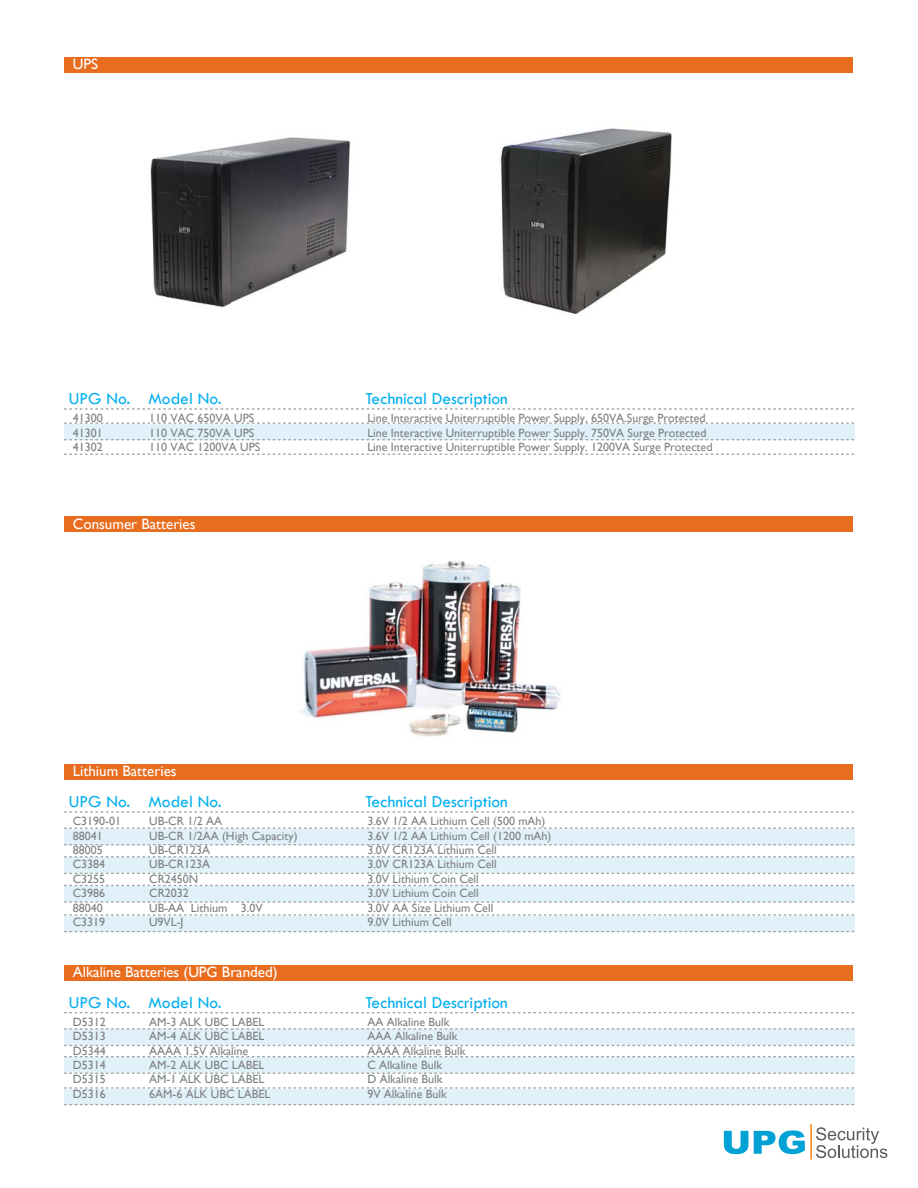
<style>
.page{position:relative;width:918px;height:1188px;background:#fff}
.page>*{position:absolute;margin:0;border:0;box-sizing:border-box;transform-origin:0 0}
.t1{font:17.4px "Tw Cen";color:#00afef}
.t2{font:15px "Gill Sans";color:#fff}
.t3{font:12px/14.4px "Gill Sans";color:#7e8082}
</style>
<div class="page">
<img style="left:300px;top:561px;width:261px;height:176px">
<div style="left:64px;top:829px;width:790px;height:16px;background:#e0f1f9"></div>
<svg style="left:64px;top:828px;width:790px;height:1px"></svg>
<svg style="left:64px;top:844px;width:790px;height:1px"></svg>
<div style="left:64px;top:424px;width:790px;height:16px;background:#e0f1f9"></div>
<svg style="left:64px;top:422px;width:790px;height:2px"></svg>
<svg style="left:64px;top:439px;width:790px;height:1px"></svg>
<div style="left:64px;top:1030px;width:790px;height:15px;background:#e0f1f9"></div>
<svg style="left:64px;top:1028px;width:790px;height:2px"></svg>
<svg style="left:64px;top:1045px;width:790px;height:1px"></svg>
<div style="left:64px;top:1057px;width:790px;height:16px;background:#e0f1f9"></div>
<svg style="left:64px;top:1056px;width:790px;height:1px"></svg>
<svg style="left:64px;top:1073px;width:790px;height:1px"></svg>
<div style="left:64px;top:1089px;width:790px;height:15px;background:#e0f1f9"></div>
<svg style="left:64px;top:1087px;width:790px;height:2px"></svg>
<svg style="left:64px;top:1104px;width:790px;height:1px"></svg>
<div style="left:64px;top:857px;width:790px;height:16px;background:#e0f1f9"></div>
<svg style="left:64px;top:856px;width:790px;height:1px"></svg>
<svg style="left:64px;top:873px;width:790px;height:1px"></svg>
<div style="left:64px;top:886px;width:790px;height:16px;background:#e0f1f9"></div>
<svg style="left:64px;top:885px;width:790px;height:1px"></svg>
<svg style="left:64px;top:901px;width:790px;height:2px"></svg>
<div style="left:64px;top:916px;width:790px;height:15px;background:#e0f1f9"></div>
<svg style="left:64px;top:914px;width:790px;height:2px"></svg>
<svg style="left:64px;top:931px;width:790px;height:1px"></svg>
<div style="left:64px;top:764px;width:788px;height:16px;background:#e96d1f"></div>
<div style="left:64px;top:517px;width:788px;height:15px;background:#e96d1f"></div>
<div style="left:64px;top:57px;width:788px;height:16px;background:#e96d1f"></div>
<svg style="left:64px;top:811px;width:790px;height:2px"></svg>
<svg style="left:64px;top:408px;width:790px;height:2px"></svg>
<svg style="left:64px;top:454px;width:790px;height:1px"></svg>
<div style="left:64px;top:965px;width:788px;height:16px;background:#e96d1f"></div>
<svg style="left:64px;top:1012px;width:790px;height:1px"></svg>
<svg style="left:724px;top:1131px;width:24px;height:23px"></svg>
<svg style="left:754px;top:1130px;width:51px;height:24px"></svg>
<hr style="left:810px;top:1124px;width:2px;height:36px;background:#f78f21">
<svg style="left:816px;top:1127px;width:71px;height:31px"></svg>
<img style="left:150px;top:137px;width:201px;height:170px">
<img style="left:500px;top:128px;width:172px;height:187px">
<p class="t2" style="left:73px;top:55px;width:27px">UPS</p>
<h1 class="t1" style="left:69px;top:389px;width:154px">UPG No. Model No.</h1>
<h1 class="t1" style="left:365px;top:389px;width:144px">Technical Description</h1>
<p class="t3" style="left:73px;top:411px;width:32px;text-align:justify">41300<br>41301<br>41302</p>
<p class="t3" style="left:367px;top:411px;width:347px">Line Interactive Uniterruptible Power Supply. 650VA.Surge Protected<br>Line Interactive Uniterruptible Power Supply. 750VA Surge Protected<br>Line Interactive Uniterruptible Power Supply. 1200VA Surge Protected</p>
<p class="t3" style="left:149px;top:411px;width:113px">110 VAC 650VA UPS<br>110 VAC 750VA UPS<br>110 VAC 1200VA UPS</p>
<p class="t2" style="left:73px;top:515px;width:124px">Consumer Batteries</p>
<p class="t2" style="left:73px;top:762px;width:105px">Lithium Batteries</p>
<h1 class="t1" style="left:69px;top:792px;width:154px">UPG No. Model No.</h1>
<h1 class="t1" style="left:365px;top:792px;width:144px">Technical Description</h1>
<p class="t3" style="left:73px;top:814px;width:50px">C3190-01<br>88041<br>88005<br>C3384<br>C3255<br>C3986<br>88040<br>C3319</p>
<p class="t3" style="left:367px;top:814px;width:186px">3.6V 1/2 AA Lithium Cell (500 mAh)<br>3.6V 1/2 AA Lithium Cell (1200 mAh)<br>3.0V CR123A Lithium Cell<br>3.0V CR123A Lithium Cell<br>3.0V Lithium Coin Cell<br>3.0V Lithium Coin Cell<br>3.0V AA Size Lithium Cell<br>9.0V Lithium Cell</p>
<p class="t3" style="left:149px;top:814px;width:150px">UB-CR 1/2 AA<br>UB-CR 1/2AA (High Capacity)<br>UB-CR123A<br>UB-CR123A<br>CR2450N<br>CR2032<br>UB-AA Lithium 3.0V<br>U9VL-J</p>
<p class="t2" style="left:73px;top:963px;width:206px">Alkaline Batteries (UPG Branded)</p>
<h1 class="t1" style="left:69px;top:993px;width:154px">UPG No. Model No.</h1>
<h1 class="t1" style="left:365px;top:993px;width:144px">Technical Description</h1>
<p class="t3" style="left:73px;top:1014px;width:35px;text-align:justify">D5312<br>D5313<br>D5344<br>D5314<br>D5315<br>D5316</p>
<p class="t3" style="left:367px;top:1014px;width:100px">AA Alkaline Bulk<br>AAA Alkaline Bulk<br>AAAA Alkaline Bulk<br>C Alkaline Bulk<br>D Alkaline Bulk<br>9V Alkaline Bulk</p>
<p class="t3" style="left:149px;top:1014px;width:123px">AM-3 ALK UBC LABEL<br>AM-4 ALK UBC LABEL<br>AAAA 1.5V Alkaline<br>AM-2 ALK UBC LABEL<br>AM-1 ALK UBC LABEL<br>6AM-6 ALK UBC LABEL</p>
</div>
